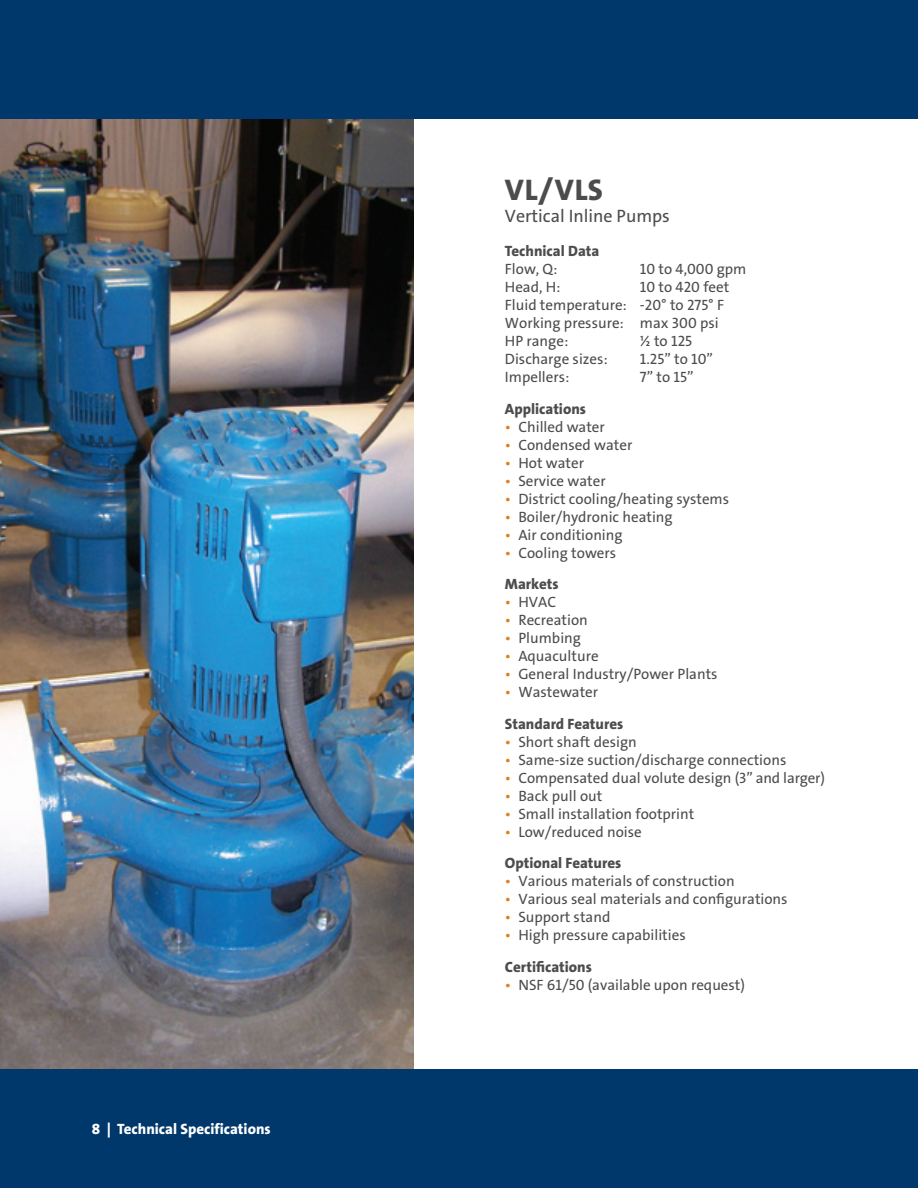
<style>
.page{position:relative;width:918px;height:1188px;background:#fff}
.page>*{position:absolute;margin:0;border:0;box-sizing:border-box;transform-origin:0 0}
.Brødtekst{font:30px "Grundfos The Sans OT 8 XB";color:#4b4c4d}
.Brødtekst-2{font:18px "Grundfos The Sans OT 5 R";color:#4b4c4d}
.Brødtekst-3{font:15px "Grundfos The Sans OT 5 R";color:#4b4c4d}
.Brødtekst-4{font:15px "Grundfos The Sans OT 8 XB";color:#4b4c4d}
.t1{font:15px "Grundfos The Sans OT 8 XB";color:#fff}
.s1{color:#df7e1a}
</style>
<div class="page">
<img style="left:0;top:118px;width:413px;height:951px">
<div style="left:0;top:0;width:918px;height:118px;background:#00386c"></div>
<div style="left:0;top:1069px;width:918px;height:119px;background:#00386c"></div>
<p class="t1" style="left:92px;top:1119px;width:180px">8 | Technical Specifications</p>
<p class="Brødtekst" style="left:505px;top:171px;width:99px">VL/VLS</p>
<p class="Brødtekst-2" style="left:505px;top:204px;width:166px">Vertical Inline Pumps</p>
<p class="Brødtekst-4" style="left:505px;top:242px;width:96px">Technical Data</p>
<p class="Brødtekst-3" style="left:505px;top:260px;width:54px">Flow, Q:</p>
<p class="Brødtekst-3" style="left:640px;top:260px;width:108px">10 to 4,000 gpm</p>
<p class="Brødtekst-3" style="left:505px;top:278px;width:57px">Head, H:</p>
<p class="Brødtekst-3" style="left:640px;top:278px;width:91px">10 to 420 feet</p>
<p class="Brødtekst-3" style="left:505px;top:296px;width:221px">Fluid temperature: -20° to 275° F</p>
<p class="Brødtekst-3" style="left:505px;top:314px;width:215px">Working pressure: max 300 psi</p>
<p class="Brødtekst-3" style="left:505px;top:332px;width:65px">HP range:</p>
<p class="Brødtekst-3" style="left:640px;top:332px;width:54px">½ to 125</p>
<p class="Brødtekst-3" style="left:505px;top:350px;width:105px">Discharge sizes:</p>
<p class="Brødtekst-3" style="left:640px;top:350px;width:75px">1.25” to 10”</p>
<p class="Brødtekst-3" style="left:505px;top:368px;width:66px">Impellers:</p>
<p class="Brødtekst-3" style="left:640px;top:368px;width:55px">7” to 15”</p>
<p class="Brødtekst-4" style="left:505px;top:399px;width:83px">Applications</p>
<p class="Brødtekst-3" style="left:505px;top:417px;width:102px"><span class="s1">•</span> Chilled water</p>
<p class="Brødtekst-3" style="left:505px;top:435px;width:129px"><span class="s1">•</span> Condensed water</p>
<p class="Brødtekst-3" style="left:505px;top:453px;width:81px"><span class="s1">•</span> Hot water</p>
<p class="Brødtekst-3" style="left:505px;top:471px;width:102px"><span class="s1">•</span> Service water</p>
<p class="Brødtekst-3" style="left:505px;top:489px;width:226px"><span class="s1">•</span> District cooling/heating systems</p>
<p class="Brødtekst-3" style="left:505px;top:507px;width:169px"><span class="s1">•</span> Boiler/hydronic heating</p>
<p class="Brødtekst-3" style="left:505px;top:525px;width:119px"><span class="s1">•</span> Air conditioning</p>
<p class="Brødtekst-3" style="left:505px;top:543px;width:113px"><span class="s1">•</span> Cooling towers</p>
<p class="Brødtekst-4" style="left:505px;top:575px;width:55px">Markets</p>
<p class="Brødtekst-3" style="left:505px;top:593px;width:53px"><span class="s1">•</span> HVAC</p>
<p class="Brødtekst-3" style="left:505px;top:611px;width:84px"><span class="s1">•</span> Recreation</p>
<p class="Brødtekst-3" style="left:505px;top:629px;width:78px"><span class="s1">•</span> Plumbing</p>
<p class="Brødtekst-3" style="left:505px;top:647px;width:95px"><span class="s1">•</span> Aquaculture</p>
<p class="Brødtekst-3" style="left:505px;top:665px;width:214px"><span class="s1">•</span> General Industry/Power Plants</p>
<p class="Brødtekst-3" style="left:505px;top:683px;width:95px"><span class="s1">•</span> Wastewater</p>
<p class="Brødtekst-4" style="left:505px;top:714px;width:120px">Standard Features</p>
<p class="Brødtekst-3" style="left:505px;top:732px;width:133px"><span class="s1">•</span> Short shaft design</p>
<p class="Brødtekst-3" style="left:505px;top:750px;width:283px"><span class="s1">•</span> Same-size suction/discharge connections</p>
<p class="Brødtekst-3" style="left:505px;top:768px;width:322px"><span class="s1">•</span> Compensated dual volute design (3” and larger)</p>
<p class="Brødtekst-3" style="left:505px;top:786px;width:99px"><span class="s1">•</span> Back pull out</p>
<p class="Brødtekst-3" style="left:505px;top:804px;width:191px"><span class="s1">•</span> Small installation footprint</p>
<p class="Brødtekst-3" style="left:505px;top:822px;width:138px"><span class="s1">•</span> Low/reduced noise</p>
<p class="Brødtekst-4" style="left:505px;top:854px;width:118px">Optional Features</p>
<p class="Brødtekst-3" style="left:505px;top:872px;width:231px"><span class="s1">•</span> Various materials of construction</p>
<p class="Brødtekst-3" style="left:505px;top:890px;width:284px"><span class="s1">•</span> Various seal materials and configurations</p>
<p class="Brødtekst-3" style="left:505px;top:908px;width:107px"><span class="s1">•</span> Support stand</p>
<p class="Brødtekst-3" style="left:505px;top:926px;width:182px"><span class="s1">•</span> High pressure capabilities</p>
<p class="Brødtekst-4" style="left:505px;top:957px;width:89px">Certifications</p>
<p class="Brødtekst-3" style="left:505px;top:975px;width:242px"><span class="s1">•</span> NSF 61/50 (available upon request)</p>
</div>
